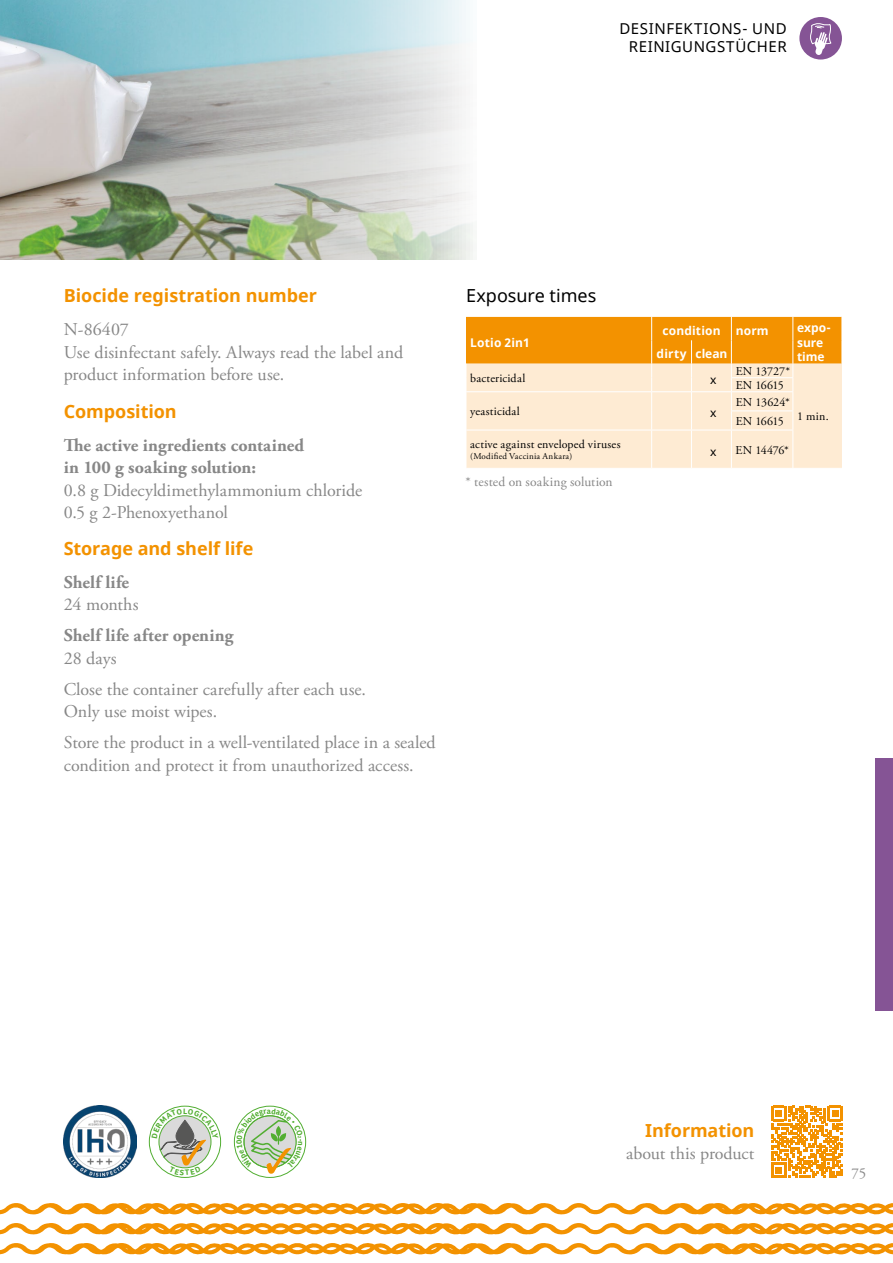
<style>
.page{position:relative;width:893px;height:1263px;background:#fff}
.page>*{position:absolute;margin:0;border:0;box-sizing:border-box;transform-origin:0 0}
.t1{font:18px/22.5px "Adobe Garamond Pro";color:#878787}
.t2{font:700 18px/22.5px "Adobe Garamond Pro";letter-spacing:.005em;color:#878787}
.t3{font:700 18px "Noto Sans";letter-spacing:-.005em;color:#f39200}
.t4{font:18px "Noto Sans";color:#000}
.t5{font:15px/18px "Noto Sans";letter-spacing:.035em;color:#000;text-align:right}
.t6{font:15px "Adobe Garamond Pro";color:#878787}
.t7{font:13.5px "Adobe Garamond Pro";letter-spacing:.01em;color:#878787}
.t8{font:12px/19.2px "Adobe Garamond Pro";letter-spacing:.015em;color:#000}
.t9{font:700 12px/14.4px "Noto Sans";letter-spacing:.01em;color:#fff}
.t10{font:12px "Noto Sans";color:#000}
.t11{font:9px "Adobe Garamond Pro";letter-spacing:.03em;color:#000}
</style>
<div class="page">
<svg style="left:771px;top:1106px;width:72px;height:72px"></svg>
<svg style="left:0;top:1203px;width:893px;height:12px"></svg>
<svg style="left:0;top:1223px;width:893px;height:12px"></svg>
<svg style="left:0;top:1243px;width:893px;height:11px"></svg>
<img style="left:0;top:0;width:473px;height:259px">
<img style="left:64px;top:1106px;width:72px;height:72px">
<div style="left:234px;top:1106px;width:72px;height:72px;border:1px solid #52ae32;border-radius:50%"></div>
<div style="left:149px;top:1106px;width:72px;height:72px;border:1px solid #52ae32;border-radius:50%"></div>
<div style="left:799px;top:17px;width:43px;height:43px;background:#855495;border-radius:50%"></div>
<svg style="left:810px;top:23px;width:22px;height:32px"></svg>
<svg style="left:466px;top:317px;width:376px;height:151px;background:#facf92"></svg>
<hr style="left:466px;top:430px;width:186px;height:1px;background:#fff">
<hr style="left:466px;top:430px;width:1px;height:38px;background:#fff">
<hr style="left:652px;top:430px;width:39px;height:1px;background:#fff">
<hr style="left:651px;top:430px;width:1px;height:38px;background:#fff">
<hr style="left:691px;top:430px;width:40px;height:1px;background:#fff">
<hr style="left:691px;top:430px;width:1px;height:38px;background:#fff">
<hr style="left:731px;top:430px;width:62px;height:1px;background:#fff">
<hr style="left:731px;top:430px;width:1px;height:38px;background:#fff">
<hr style="left:792px;top:430px;width:1px;height:38px;background:#fff">
<div style="left:876px;top:758px;width:17px;height:252px;background:#855495"></div>
<svg style="left:236px;top:1108px;width:67px;height:66px"></svg>
<svg style="left:152px;top:1108px;width:66px;height:67px"></svg>
<p class="t5" style="left:619px;top:20px;width:169px">DESINFEKTIONS- UND<br>REINIGUNGSTÜCHER</p>
<p class="t3" style="left:64px;top:283px;width:255px">Biocide registration number</p>
<p class="t1" style="left:64px;top:319px;width:341px">N-86407<br>Use disinfectant safely. Always read the label and product information before use.</p>
<p class="t3" style="left:64px;top:399px;width:114px">Composition</p>
<p class="t2" style="left:64px;top:434px;width:242px">The active ingredients contained in 100 g soaking solution:</p>
<p class="t1" style="left:64px;top:479px;width:300px">0.8 g Didecyldimethylammonium chloride<br>0.5 g 2-Phenoxyethanol</p>
<p class="t3" style="left:64px;top:536px;width:191px">Storage and shelf life</p>
<p class="t2" style="left:64px;top:571px;width:67px">Shelf life</p>
<p class="t1" style="left:64px;top:594px;width:76px">24 months</p>
<p class="t2" style="left:64px;top:625px;width:171px">Shelf life after opening</p>
<p class="t1" style="left:64px;top:643px;width:304px;line-height:31px">28 days<br>Close the container carefully after each use.</p>
<p class="t1" style="left:64px;top:697px;width:373px;line-height:31px">Only use moist wipes.<br>Store the product in a well-ventilated place in a sealed</p>
<p class="t1" style="left:64px;top:754px;width:351px">condition and protect it from unauthorized access.</p>
<p class="t4" style="left:466px;top:284px;width:132px">Exposure times</p>
<p class="t9" style="left:470px;top:335px;width:61px">Lotio 2in1</p>
<p class="t9" style="left:662px;top:324px;width:60px">condition</p>
<p class="t9" style="left:736px;top:324px;width:35px">norm</p>
<p class="t9" style="left:797px;top:321px;width:35px">expo&shy;sure</p>
<p class="t9" style="left:657px;top:347px;width:72px">dirty clean</p>
<p class="t9" style="left:797px;top:350px;width:29px">time</p>
<p class="t8" style="left:470px;top:369px;width:57px">bactericidal</p>
<p class="t10" style="left:710px;top:372px;width:8px">x</p>
<p class="t8" style="left:470px;top:402px;width:51px">yeasticidal</p>
<p class="t10" style="left:710px;top:405px;width:8px">x</p>
<p class="t8" style="left:736px;top:362px;width:56px">EN 13727*</p>
<p class="t8" style="left:736px;top:376px;width:50px">EN 16615</p>
<p class="t8" style="left:736px;top:393px;width:56px">EN 13624*<br>EN 16615</p>
<p class="t8" style="left:470px;top:435px;width:152px">active against enveloped viruses</p>
<p class="t11" style="left:470px;top:451px;width:103px">(Modified Vaccinia Ankara)</p>
<p class="t7" style="left:466px;top:474px;width:149px">* tested on soaking solution</p>
<p class="t10" style="left:710px;top:443px;width:8px">x</p>
<p class="t8" style="left:736px;top:440px;width:55px">EN 14476*</p>
<p class="t8" style="left:797px;top:407px;width:33px">1 min.</p>
<p class="t3" style="left:645px;top:1118px;width:111px">Information</p>
<p class="t1" style="left:626px;top:1143px;width:130px">about this product</p>
<p class="t6" style="left:852px;top:1164px;width:16px">75</p>
</div>
